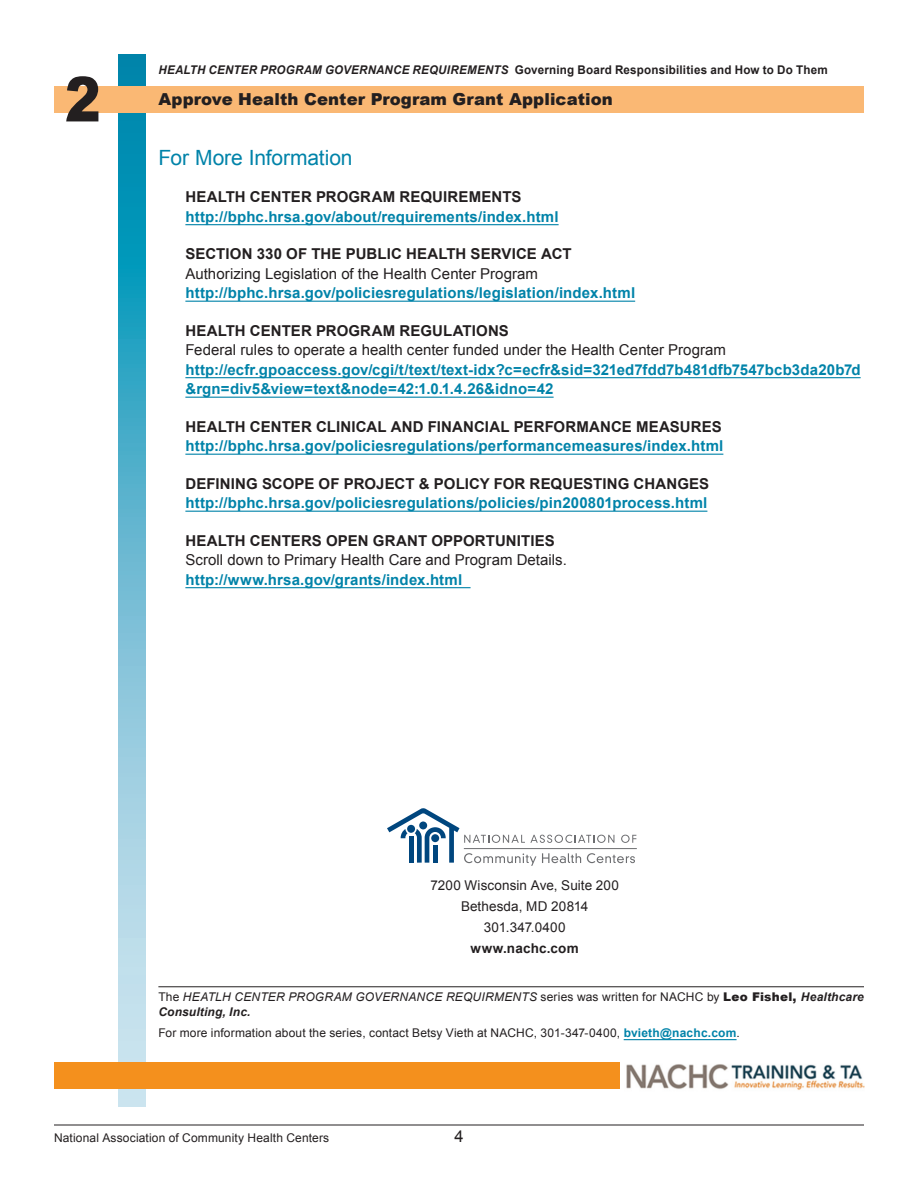
<style>
.page{position:relative;width:918px;height:1188px;background:#fff}
.page>*{position:absolute;margin:0;border:0;box-sizing:border-box;transform-origin:0 0}
.Body_Text{font:900 62.1px "Arial";color:#231f20;scale:.87 1}
.NEW_hd_1{font:21px "Arial";letter-spacing:-.005em;color:#0083a9}
.Body_Text-2{font:900 16.5px "Arial";letter-spacing:.005em;color:#231f20}
.t1{font:16.5px "Arial";color:#231f20}
.NEW_info_url{font:700 15px/19.5px "Arial";letter-spacing:.01em;color:#0083a9}
.NEW_Info_title{font:700 15px "Arial";letter-spacing:.005em;color:#231f20}
.NEW_Info_desc{font:15px "Arial";letter-spacing:.005em;color:#231f20}
.Body_Text-3{font:13.5px "Arial";letter-spacing:.01em;color:#231f20}
.Body_Text-4{font:700 13.5px "Arial";letter-spacing:.015em;color:#231f20}
.Body_Text-5{font:12px "Arial";letter-spacing:.015em;color:#231f20}
.Body_Text-6{font:italic 12px/15px "Arial";letter-spacing:.02em;color:#231f20}
.t2{font:700 12px "Arial";letter-spacing:.015em;color:#231f20}
.s1{font-style:italic}
.s2{font-style:normal}
.s3{font-weight:900;font-style:normal}
.s4{font-weight:700}
.s5{font-weight:700;color:#0083a9}
</style>
<div class="page">
<svg style="left:119px;top:54px;width:27px;height:1053px"></svg>
<div style="left:54px;top:86px;width:810px;height:27px;background:#fab874"></div>
<div style="left:54px;top:1062px;width:565px;height:27px;background:#f4901d"></div>
<img style="left:626px;top:1064px;width:238px;height:26px">
<hr style="left:185px;top:224px;width:374px;height:1px;background:#0083a9">
<hr style="left:185px;top:301px;width:450px;height:1px;background:#0083a9">
<hr style="left:185px;top:377px;width:676px;height:1px;background:#0083a9">
<hr style="left:185px;top:397px;width:369px;height:1px;background:#0083a9">
<hr style="left:185px;top:454px;width:538px;height:1px;background:#0083a9">
<hr style="left:185px;top:511px;width:522px;height:1px;background:#0083a9">
<hr style="left:185px;top:587px;width:286px;height:1px;background:#0083a9">
<svg style="left:387px;top:808px;width:249px;height:58px"></svg>
<hr style="left:464px;top:848px;width:173px;height:1px;background:#6c6d70">
<hr style="left:158px;top:986px;width:706px;height:1px;background:#231f20">
<hr style="left:624px;top:1039px;width:113px;height:1px;background:#0083a9">
<hr style="left:54px;top:1125px;width:810px;height:1px;background:#231f20">
<p class="Body_Text" style="left:65px;top:54px;width:43px">2</p>
<p class="t2" style="left:158px;top:61px;width:671px"><span class="s1">HEALTH CENTER PROGRAM GOVERNANCE REQUIREMENTS</span> Governing Board Responsibilities and How to Do Them</p>
<p class="Body_Text-2" style="left:158px;top:88px;width:456px">Approve Health Center Program Grant Application</p>
<p class="NEW_hd_1" style="left:158px;top:144px;width:196px">For More Information</p>
<p class="NEW_Info_title" style="left:185px;top:187px;width:338px">HEALTH CENTER PROGRAM REQUIREMENTS</p>
<p class="NEW_info_url" style="left:185px;top:207px;width:375px">http://bphc.hrsa.gov/about/requirements/index.html</p>
<p class="NEW_Info_title" style="left:185px;top:244px;width:388px">SECTION 330 OF THE PUBLIC HEALTH SERVICE ACT</p>
<p class="NEW_Info_desc" style="left:185px;top:264px;width:354px">Authorizing Legislation of the Health Center Program</p>
<p class="NEW_info_url" style="left:185px;top:284px;width:451px">http://bphc.hrsa.gov/policiesregulations/legislation/index.html</p>
<p class="NEW_Info_title" style="left:185px;top:321px;width:325px">HEALTH CENTER PROGRAM REGULATIONS</p>
<p class="NEW_Info_desc" style="left:185px;top:340px;width:542px">Federal rules to operate a health center funded under the Health Center Program</p>
<p class="NEW_info_url" style="left:185px;top:360px;width:677px">http://ecfr.gpoaccess.gov/cgi/t/text/text-idx?c=ecfr&amp;sid=321ed7fdd7b481dfb7547bcb3da20b7d &amp;rgn=div5&amp;view=text&amp;node=42:1.0.1.4.26&amp;idno=42</p>
<p class="NEW_Info_title" style="left:185px;top:417px;width:538px">HEALTH CENTER CLINICAL AND FINANCIAL PERFORMANCE MEASURES</p>
<p class="NEW_info_url" style="left:185px;top:437px;width:539px">http://bphc.hrsa.gov/policiesregulations/performancemeasures/index.html</p>
<p class="NEW_Info_title" style="left:185px;top:474px;width:525px">DEFINING SCOPE OF PROJECT &amp; POLICY FOR REQUESTING CHANGES</p>
<p class="NEW_info_url" style="left:185px;top:494px;width:523px">http://bphc.hrsa.gov/policiesregulations/policies/pin200801process.html</p>
<p class="NEW_Info_title" style="left:185px;top:531px;width:371px">HEALTH CENTERS OPEN GRANT OPPORTUNITIES</p>
<p class="NEW_Info_desc" style="left:185px;top:550px;width:383px">Scroll down to Primary Health Care and Program Details.</p>
<p class="NEW_info_url" style="left:185px;top:570px;width:278px">http://www.hrsa.gov/grants/index.html</p>
<p class="Body_Text-3" style="left:430px;top:876px;width:190px">7200 Wisconsin Ave, Suite 200</p>
<p class="Body_Text-3" style="left:461px;top:897px;width:129px">Bethesda, MD 20814</p>
<p class="Body_Text-3" style="left:484px;top:918px;width:83px">301.347.0400</p>
<p class="Body_Text-4" style="left:471px;top:939px;width:110px">www.nachc.com</p>
<p class="Body_Text-6" style="left:158px;top:989px;width:707px"><span class="s2">The</span> HEATLH CENTER PROGRAM GOVERNANCE REQUIRMENTS <span class="s2">series was written for NACHC by</span> <span class="s3">Leo Fishel,</span> <span class="s4">Healthcare<br>Consulting, Inc.</span></p>
<p class="Body_Text-5" style="left:158px;top:1025px;width:583px">For more information about the series, contact Betsy Vieth at NACHC, 301-347-0400, <span class="s5">bvieth@nachc.com</span>.</p>
<p class="Body_Text-5" style="left:54px;top:1130px;width:277px">National Association of Community Health Centers</p>
<p class="t1" style="left:454px;top:1126px;width:11px">4</p>
</div>
